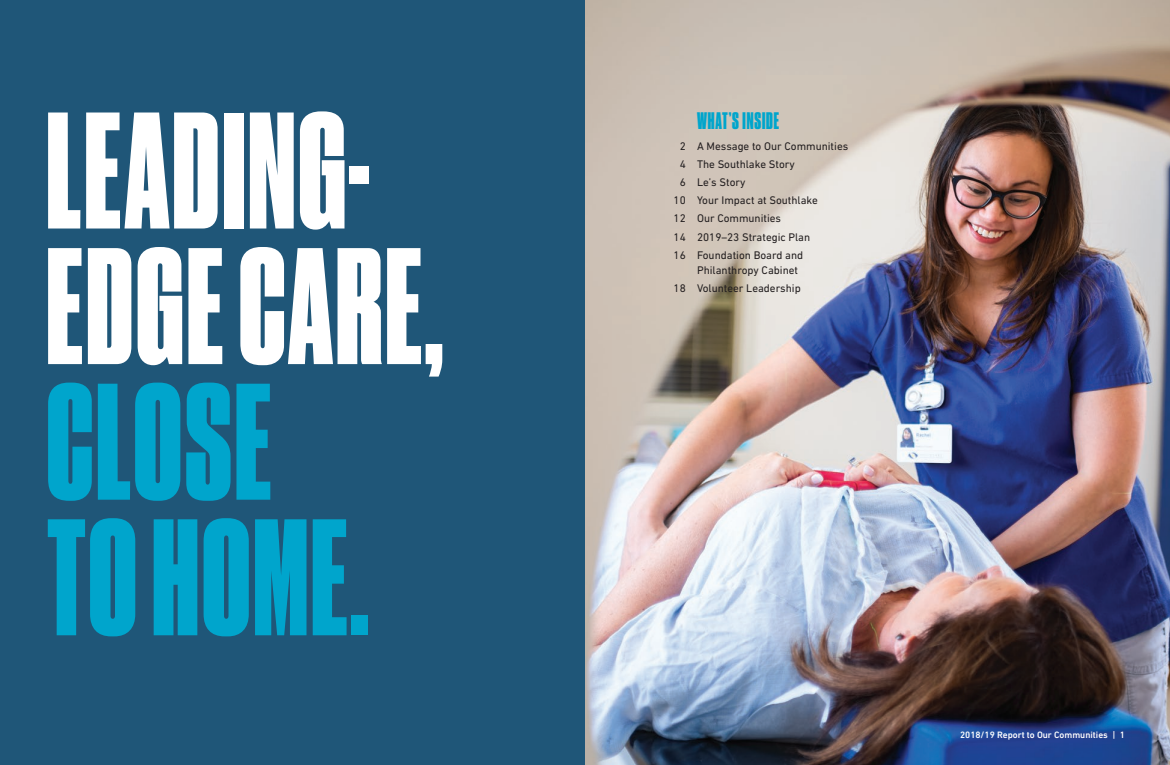
<style>
.page{position:relative;width:1170px;height:765px;background:#fff}
.page>*{position:absolute;margin:0;border:0;box-sizing:border-box;transform-origin:0 0}
.t1{font:155.88px/135.6px "Druk Cond Super";letter-spacing:.02em;color:#fff}
.t2{font:22.5px "Druk Cond Super";letter-spacing:.04em;color:#00a5cc}
.t3{font:11.25px/15px "DIN Next LT Pro";color:#231f20}
.t4{font:500 9.38px "DIN Next LT Pro";color:#fff}
.s1{color:#00a5cc}
</style>
<div class="page">
<div style="left:0;top:0;width:585px;height:765px;background:#1f5678"></div>
<img style="left:585px;top:0;width:585px;height:765px">
<p class="t1" style="left:47px;top:101px;width:399px">LEADING-<br>EDGE CARE,<br><span class="s1">CLOSE<br>TO HOME.</span></p>
<p class="t2" style="left:697px;top:107px;width:84px">WHAT’S INSIDE</p>
<p class="t3" style="left:680px;top:138px;width:170px">2 A Message to Our Communities</p>
<p class="t3" style="left:680px;top:157px;width:117px">4 The Southlake Story</p>
<p class="t3" style="left:680px;top:175px;width:67px">6 Le’s Story</p>
<p class="t3" style="left:674px;top:193px;width:146px">10 Your Impact at Southlake</p>
<p class="t3" style="left:674px;top:211px;width:109px">12 Our Communities</p>
<p class="t3" style="left:674px;top:229px;width:138px">14 2019–23 Strategic Plan</p>
<p class="t3" style="left:697px;top:247px;width:108px;text-indent:-23px">16 Foundation Board and<br>Philanthropy Cabinet</p>
<p class="t3" style="left:674px;top:280px;width:129px">18 Volunteer Leadership</p>
<p class="t4" style="left:960px;top:730px;width:166px">2018/19 Report to Our Communities | 1</p>
</div>
